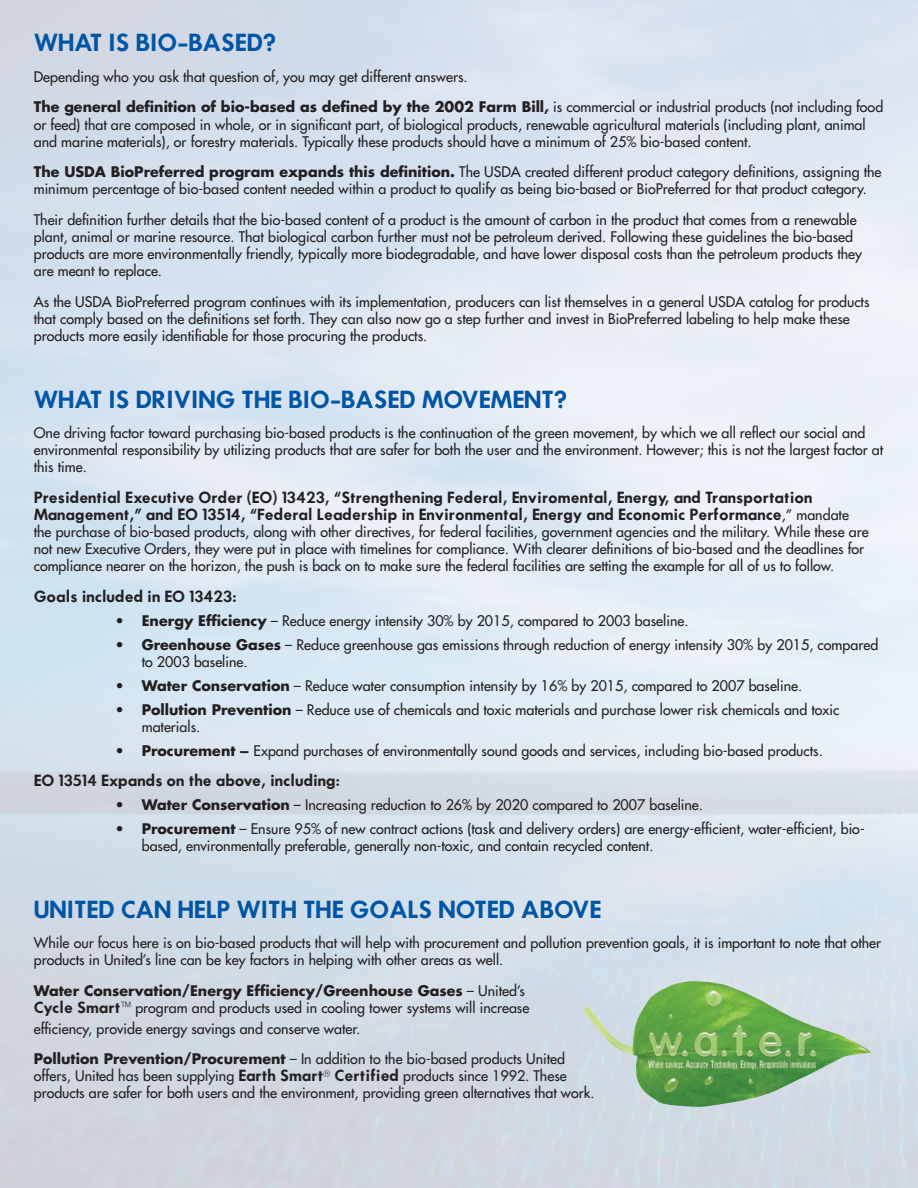
<style>
.page{position:relative;width:918px;height:1188px;background:#fff}
.page>*{position:absolute;margin:0;border:0;box-sizing:border-box;transform-origin:0 0}
.t1{font:600 21.75px "Futura";color:#0155a5}
.t2{font:14.25px/17.1px "Futura";color:#231f20}
.t3{font:600 14.25px "Futura";color:#231f20}
.s1{font-weight:700}
.s2{font-weight:600}
</style>
<div class="page">
<img style="left:583px;top:981px;width:290px;height:126px">
<p class="t1" style="left:34px;top:27px;width:244px">WHAT IS BIO-BASED?</p>
<p class="t2" style="left:34px;top:68px;width:435px">Depending who you ask that question of, you may get different answers.</p>
<p class="t2" style="left:34px;top:99px;width:851px"><span class="s1">The general definition of bio-based as defined by the 2002 Farm Bill,</span> is commercial or industrial products (not including food or feed) that are composed in whole, or in significant part, of biological products, renewable agricultural materials (including plant, animal and marine materials), or forestry materials. Typically these products should have a minimum of 25% bio-based content.</p>
<p class="t2" style="left:34px;top:164px;width:849px"><span class="s1">The USDA BioPreferred program expands this definition.</span> The USDA created different product category definitions, assigning the minimum percentage of bio-based content needed within a product to qualify as being bio-based or BioPreferred for that product category.</p>
<p class="t2" style="left:34px;top:211px;width:830px">Their definition further details that the bio-based content of a product is the amount of carbon in the product that comes from a renewable plant, animal or marine resource. That biological carbon further must not be petroleum derived. Following these guidelines the bio-based products are more environmentally friendly, typically more biodegradable, and have lower disposal costs than the petroleum products they are meant to replace.</p>
<p class="t2" style="left:34px;top:293px;width:837px">As the USDA BioPreferred program continues with its implementation, producers can list themselves in a general USDA catalog for products that comply based on the definitions set forth. They can also now go a step further and invest in BioPreferred labeling to help make these products more easily identifiable for those procuring the products.</p>
<p class="t1" style="left:34px;top:384px;width:535px">WHAT IS DRIVING THE BIO-BASED MOVEMENT?</p>
<p class="t2" style="left:34px;top:425px;width:851px">One driving factor toward purchasing bio-based products is the continuation of the green movement, by which we all reflect our social and environmental responsibility by utilizing products that are safer for both the user and the environment. However; this is not the largest factor at this time.</p>
<p class="t2" style="left:34px;top:489px;width:836px"><span class="s2">Presidential Executive Order (EO) 13423, “Strengthening Federal, Enviromental, Energy, and Transportation Management,” and EO 13514, “Federal Leadership in Environmental, Energy and Economic Performance</span>,” mandate the purchase of bio-based products, along with other directives, for federal facilities, government agencies and the military. While these are not new Executive Orders, they were put in place with timelines for compliance. With clearer definitions of bio-based and the deadlines for compliance nearer on the horizon, the push is back on to make sure the federal facilities are setting the example for all of us to follow.</p>
<p class="t3" style="left:34px;top:586px;width:204px">Goals included in EO 13423:</p>
<p class="t2" style="left:115px;top:612px;width:575px"><span class="s1">• Energy Efficiency</span> – Reduce energy intensity 30% by 2015, compared to 2003 baseline.</p>
<p class="t2" style="left:142px;top:636px;width:738px;text-indent:-27px"><span class="s1">• Greenhouse Gases</span> – Reduce greenhouse gas emissions through reduction of energy intensity 30% by 2015, compared to 2003 baseline.</p>
<p class="t2" style="left:115px;top:677px;width:689px"><span class="s1">• Water Conservation</span> – Reduce water consumption intensity by 16% by 2015, compared to 2007 baseline.</p>
<p class="t2" style="left:142px;top:701px;width:699px;text-indent:-27px"><span class="s1">• Pollution Prevention</span> – Reduce use of chemicals and toxic materials and purchase lower risk chemicals and toxic materials.</p>
<p class="t2" style="left:115px;top:742px;width:710px"><span class="s1">• Procurement</span> <span class="s2">–</span> Expand purchases of environmentally sound goods and services, including bio-based products.</p>
<p class="t3" style="left:34px;top:770px;width:308px">EO 13514 Expands on the above, including:</p>
<p class="t2" style="left:115px;top:796px;width:590px"><span class="s1">• Water Conservation</span> – Increasing reduction to 26% by 2020 compared to 2007 baseline.</p>
<p class="t2" style="left:142px;top:820px;width:724px;text-indent:-27px"><span class="s1">• Procurement</span> – Ensure 95% of new contract actions (task and delivery orders) are energy-efficient, water-efficient, bio&shy;based, environmentally preferable, generally non-toxic, and contain recycled content.</p>
<p class="t1" style="left:34px;top:894px;width:569px">UNITED CAN HELP WITH THE GOALS NOTED ABOVE</p>
<p class="t2" style="left:34px;top:934px;width:849px">While our focus here is on bio-based products that will help with procurement and pollution prevention goals, it is important to note that other products in United’s line can be key factors in helping with other areas as well.</p>
<p class="t2" style="left:34px;top:982px;width:497px"><span class="s1">Water Conservation/Energy Efficiency/Greenhouse Gases</span> – United’s<br><span class="s2">Cycle Smart™</span> program and products used in cooling tower systems will increase</p>
<p class="t2" style="left:34px;top:1020px;width:328px">efficiency, provide energy savings and conserve water.</p>
<p class="t2" style="left:34px;top:1050px;width:562px"><span class="s1">Pollution Prevention/Procurement</span> – In addition to the bio-based products United offers, United has been supplying <span class="s2">Earth Smart</span><sup>®</sup> <span class="s2">Certified</span> products since 1992. These products are safer for both users and the environment, providing green alternatives that work.</p>
</div>
